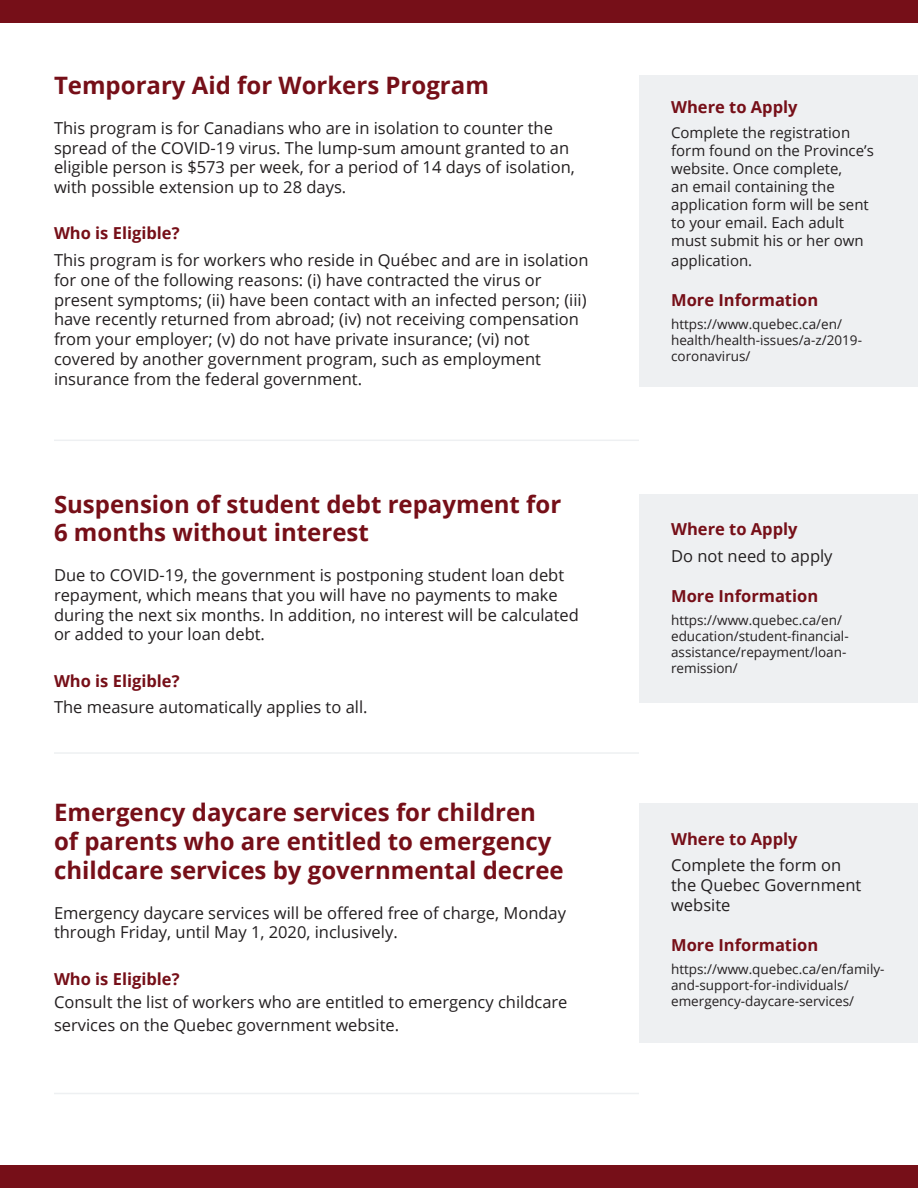
<style>
.page{position:relative;width:918px;height:1188px;background:#fff}
.page>*{position:absolute;margin:0;border:0;box-sizing:border-box;transform-origin:0 0}
.t1{font:700 24px/28.8px "Open Sans";color:#760f18}
.t2{font:16.5px/19.8px "Open Sans";color:#231f20}
.t3{font:700 16.5px "Open Sans";color:#760f18}
.t4{font:15px/18px "Open Sans";color:#231f20}
.t5{font:13.5px/16.2px "Open Sans";color:#231f20}
</style>
<div class="page">
<div style="left:639px;top:804px;width:279px;height:239px;background:#eef0f2"></div>
<div style="left:639px;top:494px;width:279px;height:209px;background:#eef0f2"></div>
<div style="left:0;top:0;width:918px;height:23px;background:#760f18"></div>
<div style="left:0;top:1166px;width:918px;height:22px;background:#760f18"></div>
<div style="left:639px;top:76px;width:279px;height:311px;background:#eef0f2"></div>
<hr style="left:54px;top:440px;width:585px;height:1px;background:#eef0f2">
<hr style="left:54px;top:752px;width:585px;height:2px;background:#eef0f2">
<hr style="left:54px;top:1093px;width:585px;height:1px;background:#eef0f2">
<h1 class="t1" style="left:54px;top:70px;width:436px">Temporary Aid for Workers Program</h1>
<p class="t2" style="left:54px;top:117px;width:522px">This program is for Canadians who are in isolation to counter the spread of the COVID-19 virus. The lump-sum amount granted to an eligible person is $573 per week, for a period of 14 days of isolation, with possible extension up to 28 days.</p>
<p class="t3" style="left:54px;top:222px;width:127px">Who is Eligible?</p>
<p class="t2" style="left:54px;top:250px;width:536px">This program is for workers who reside in Québec and are in isolation for one of the following reasons: (i) have contracted the virus or present symptoms; (ii) have been contact with an infected person; (iii) have recently returned from abroad; (iv) not receiving compensation from your employer; (v) do not have private insurance; (vi) not covered by another government program, such as employment insurance from the federal government.</p>
<h1 class="t1" style="left:54px;top:489px;width:509px">Suspension of student debt repayment for<br>6 months without interest</h1>
<p class="t2" style="left:54px;top:565px;width:527px">Due to COVID-19, the government is postponing student loan debt repayment, which means that you will have no payments to make during the next six months. In addition, no interest will be calculated or added to your loan debt.</p>
<p class="t3" style="left:54px;top:669px;width:127px">Who is Eligible?</p>
<p class="t2" style="left:54px;top:697px;width:315px">The measure automatically applies to all.</p>
<h1 class="t1" style="left:54px;top:798px;width:511px">Emergency daycare services for children of parents who are entitled to emergency childcare services by governmental decree</h1>
<p class="t2" style="left:54px;top:902px;width:514px">Emergency daycare services will be offered free of charge, Monday through Friday, until May 1, 2020, inclusively.</p>
<p class="t3" style="left:54px;top:967px;width:127px">Who is Eligible?</p>
<p class="t2" style="left:54px;top:990px;width:515px;line-height:23.1px">Consult the list of workers who are entitled to emergency childcare services on the Quebec government website.</p>
<p class="t3" style="left:671px;top:96px;width:128px">Where to Apply</p>
<p class="t4" style="left:671px;top:123px;width:204px">Complete the registration form found on the Province’s website. Once complete,<br>an email containing the application form will be sent to your email. Each adult must submit his or her own</p>
<p class="t4" style="left:671px;top:251px;width:83px">application.</p>
<p class="t3" style="left:671px;top:288px;width:149px">More Information</p>
<p class="t5" style="left:671px;top:315px;width:192px">https://www.quebec.ca/en/ health/health-issues/a-z/2019- coronavirus/</p>
<p class="t3" style="left:671px;top:518px;width:128px">Where to Apply</p>
<p class="t2" style="left:671px;top:545px;width:163px">Do not need to apply</p>
<p class="t3" style="left:671px;top:584px;width:149px">More Information</p>
<p class="t5" style="left:671px;top:611px;width:179px">https://www.quebec.ca/en/ education/student-financial&shy;assistance/repayment/loan&shy;remission/</p>
<p class="t3" style="left:671px;top:827px;width:128px">Where to Apply</p>
<p class="t2" style="left:671px;top:855px;width:192px">Complete the form on the Quebec Government website</p>
<p class="t3" style="left:671px;top:933px;width:149px">More Information</p>
<p class="t5" style="left:671px;top:961px;width:215px">https://www.quebec.ca/en/family&shy;and-support-for-individuals/ emergency-daycare-services/</p>
</div>
